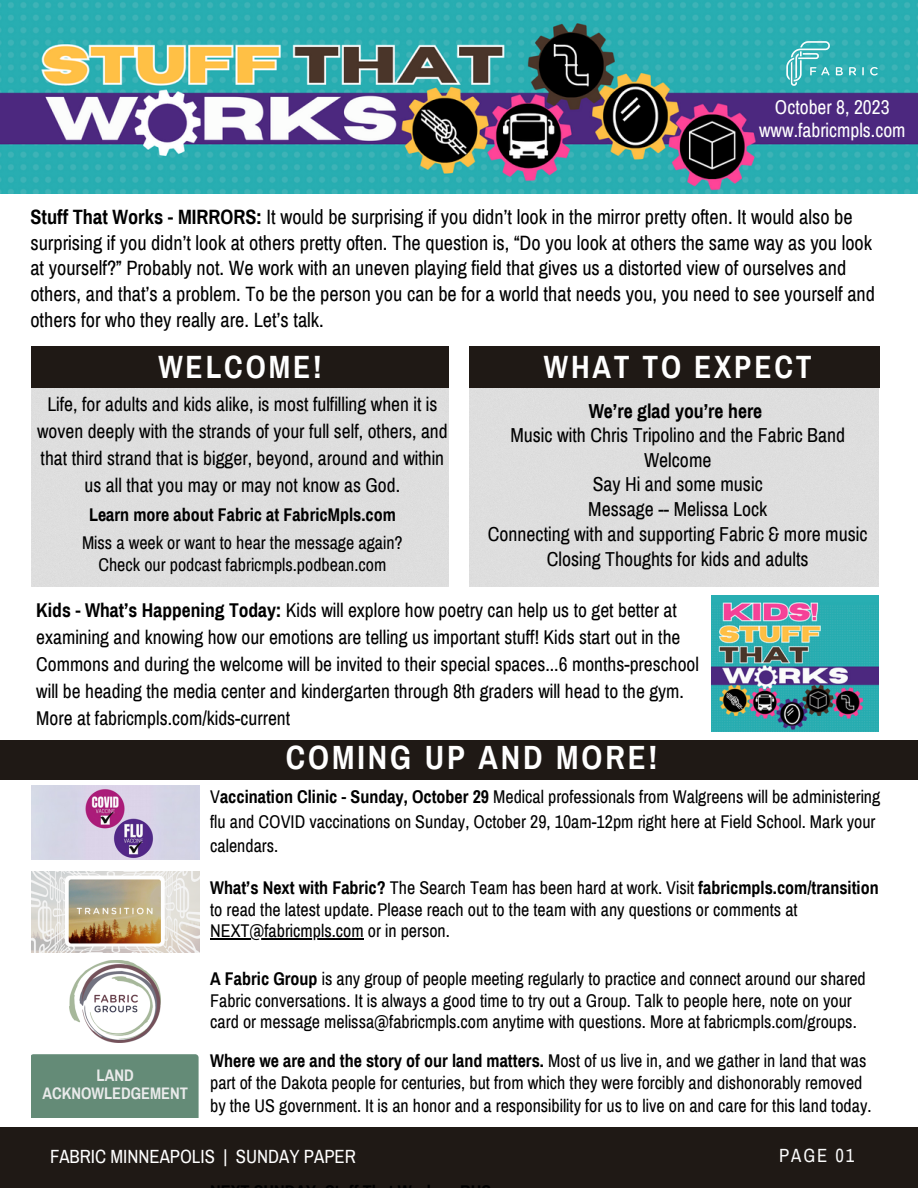
<style>
.page{position:relative;width:918px;height:1188px;background:#fff}
.page>*{position:absolute;margin:0;border:0;box-sizing:border-box;transform-origin:0 0}
.t1{font:700 32.85px "Archivo Narrow";letter-spacing:.09em;color:#fff}
.t2{font:700 31.5px "Archivo Narrow";letter-spacing:.09em;color:#fff}
.t3{font:20.25px/25.8px "Archivo Narrow";color:#000}
.t4{font:19.8px "Archivo Narrow";color:#000}
.t5{font:700 19.8px "Archivo Narrow";color:#000}
.t6{font:19.5px/27px "Archivo Narrow";color:#000;text-align:center}
.t7{font:19.5px "Archivo Narrow";color:#fff}
.t8{font:18.6px "Archivo Narrow";color:#fff}
.t9{font:18.6px "Archivo Narrow";letter-spacing:.1em;color:#fafafa}
.t10{font:18px/21.3px "Archivo Narrow";color:#000}
.t11{font:700 18px "Archivo Narrow";color:#000}
.t12{font:700 16.35px "Archivo Narrow";color:#e9eaea}
.s1{font-weight:700}
</style>
<div class="page">
<div style="left:0;top:1127px;width:918px;height:61px;background:#1f1915"></div>
<div style="left:32px;top:346px;width:417px;height:42px;background:#1f1915"></div>
<div style="left:470px;top:346px;width:410px;height:42px;background:#1f1915"></div>
<img style="left:0;top:0;width:918px;height:194px">
<img style="left:783px;top:40px;width:99px;height:48px">
<img style="left:711px;top:595px;width:168px;height:136px">
<div style="left:0;top:740px;width:918px;height:39px;background:#1f1915"></div>
<img style="left:32px;top:785px;width:167px;height:75px">
<img style="left:70px;top:960px;width:91px;height:82px">
<img style="left:32px;top:872px;width:167px;height:81px">
<div style="left:32px;top:1054px;width:167px;height:64px;background:#648b77"></div>
<hr style="left:210px;top:938px;width:154px;height:1px;background:#000">
<p class="t7" style="left:775px;top:97px;width:116px">October 8, 2023</p>
<p class="t7" style="left:759px;top:120px;width:148px">www.fabricmpls.com</p>
<p class="t3" style="left:30px;top:204px;width:846px"><span class="s1">Stuff That Works - MIRRORS:</span> It would be surprising if you didn’t look in the mirror pretty often. It would also be surprising if you didn’t look at others pretty often. The question is, “Do you look at others the same way as you look at yourself?” Probably not. We work with an uneven playing field that gives us a distorted view of ourselves and others, and that’s a problem. To be the person you can be for a world that needs you, you need to see yourself and others for who they really are. Let’s talk.</p>
<p class="t2" style="left:158px;top:350px;width:165px">WELCOME!</p>
<p class="t6" style="left:37px;top:391px;width:412px">Life, for adults and kids alike, is most fulfilling when it is woven deeply with the strands of your full self, others, and that third strand that is bigger, beyond, around and within us all that you may or may not know as God.</p>
<p class="t11" style="left:89px;top:505px;width:308px">Learn more about Fabric at FabricMpls.com</p>
<p class="t10" style="left:82px;top:532px;width:322px">Miss a week or want to hear the message again?</p>
<p class="t10" style="left:98px;top:554px;width:289px">Check our podcast fabricmpls.podbean.com</p>
<p class="t2" style="left:544px;top:351px;width:269px">WHAT TO EXPECT</p>
<p class="t5" style="left:589px;top:401px;width:175px">We’re glad you’re here</p>
<p class="t4" style="left:510px;top:425px;width:336px">Music with Chris Tripolino and the Fabric Band</p>
<p class="t4" style="left:644px;top:449px;width:69px">Welcome</p>
<p class="t4" style="left:593px;top:474px;width:172px">Say Hi and some music</p>
<p class="t4" style="left:588px;top:499px;width:181px">Message -- Melissa Lock</p>
<p class="t4" style="left:488px;top:524px;width:381px">Connecting with and supporting Fabric &amp; more music</p>
<p class="t4" style="left:547px;top:548px;width:263px">Closing Thoughts for kids and adults</p>
<p class="t6" style="left:36px;top:597px;width:664px;text-align:left"><span class="s1">Kids - What’s Happening Today:</span> Kids will explore how poetry can help us to get better at examining and knowing how our emotions are telling us important stuff! Kids start out in the Commons and during the welcome will be invited to their special spaces...6 months-preschool will be heading the media center and kindergarten through 8th graders will head to the gym.<br>More at fabricmpls.com/kids-current</p>
<p class="t1" style="left:286px;top:740px;width:373px">COMING UP AND MORE!</p>
<p class="t10" style="left:210px;top:784px;width:672px;line-height:24.8px">V<span class="s1">accination Clinic - Sunday, October 29</span> Medical professionals from Walgreens will be administering flu and COVID vaccinations on Sunday, October 29, 10am-12pm right here at Field School. Mark your calendars.</p>
<p class="t10" style="left:210px;top:878px;width:670px"><span class="s1">What’s Next with Fabric?</span> The Search Team has been hard at work. Visit <span class="s1">fabricmpls.com/transition </span>to read the latest update. Please reach out to the team with any questions or comments at<br>NEXT@fabricmpls.com or in person.</p>
<p class="t12" style="left:97px;top:1067px;width:39px">LAND</p>
<p class="t12" style="left:42px;top:1084px;width:147px">ACKNOWLEDGEMENT</p>
<p class="t10" style="left:210px;top:969px;width:657px"><span class="s1">A Fabric Group</span> is any group of people meeting regularly to practice and connect around our shared<br>Fabric conversations. It is always a good time to try out a Group. Talk to people here, note on your card or message melissa@fabricmpls.com anytime with questions. More at fabricmpls.com/groups.</p>
<p class="t10" style="left:210px;top:1049px;width:658px;line-height:22.5px"><span class="s1">Where we are and the story of our land matters.</span> Most of us live in, and we gather in land that was part of the Dakota people for centuries, but from which they were forcibly and dishonorably removed</p>
<p class="t10" style="left:210px;top:1095px;width:663px">by the US government. It is an honor and a responsibility for us to live on and care for this land today.</p>
<p class="t8" style="left:50px;top:1146px;width:307px">FABRIC MINNEAPOLIS | SUNDAY PAPER</p>
<p class="t9" style="left:779px;top:1146px;width:76px">PAGE 01</p>
</div>
